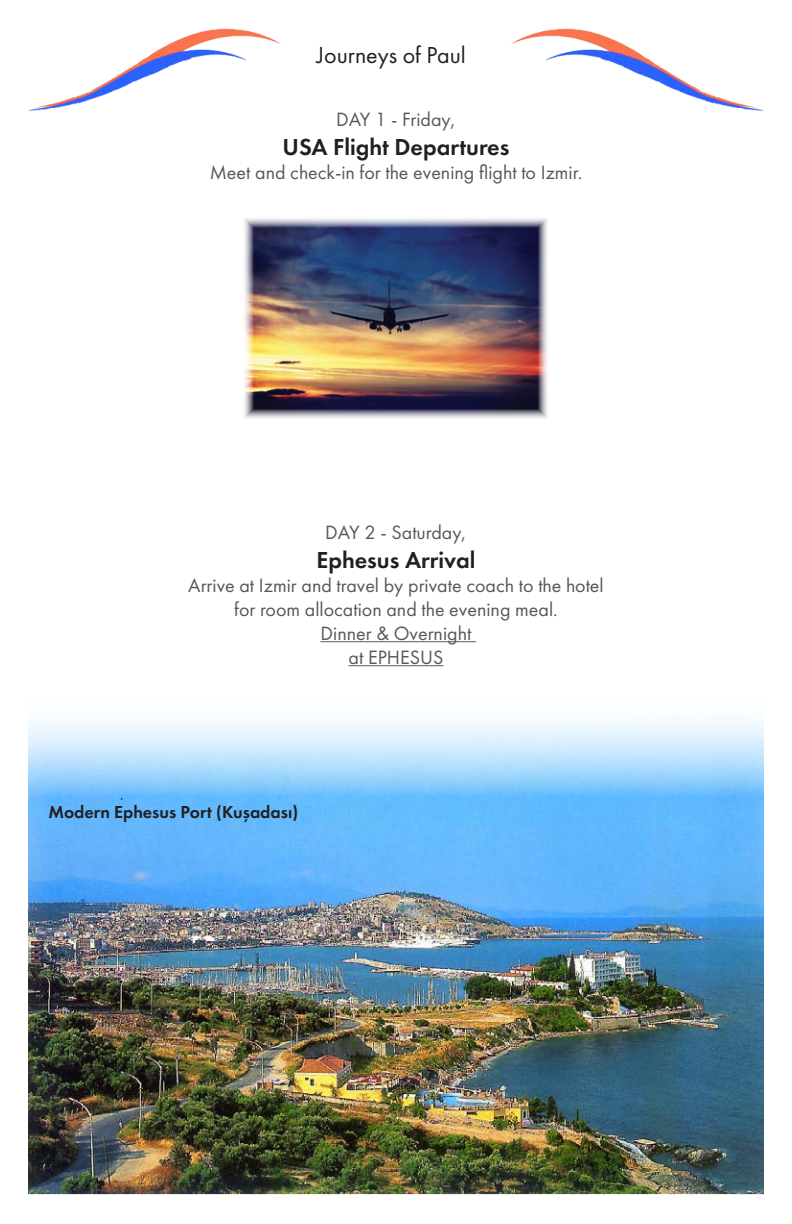
<style>
.page{position:relative;width:792px;height:1224px;background:#fff}
.page>*{position:absolute;margin:0;border:0;box-sizing:border-box;transform-origin:0 0}
.t1{font:600 24px "Futura PT";color:#231f20}
.t2{font:24px "Futura PT";color:#231f20}
.t3{font:20px "Futura PT";color:#57585a}
.t4{font:600 18px "Futura PT";color:#231f20}
</style>
<div class="page">
<img style="left:28px;top:28px;width:252px;height:83px">
<img style="left:512px;top:28px;width:252px;height:83px">
<hr style="left:321px;top:641px;width:155px;height:1px;background:#57585a">
<hr style="left:349px;top:665px;width:94px;height:1px;background:#57585a">
<img style="left:28px;top:719px;width:736px;height:475px">
<img style="left:244px;top:218px;width:303px;height:200px">
<p class="t2" style="left:317px;top:40px;width:151px">Journeys of Paul</p>
<p class="t3" style="left:336px;top:108px;width:121px">DAY 1 - Friday,</p>
<p class="t1" style="left:283px;top:132px;width:228px">USA Flight Departures</p>
<p class="t3" style="left:210px;top:160px;width:374px">Meet and check-in for the evening flight to Izmir.</p>
<p class="t3" style="left:325px;top:520px;width:143px">DAY 2 - Saturday,</p>
<p class="t1" style="left:317px;top:545px;width:160px">Ephesus Arrival</p>
<p class="t3" style="left:188px;top:573px;width:417px">Arrive at Izmir and travel by private coach to the hotel</p>
<p class="t3" style="left:234px;top:597px;width:325px">for room allocation and the evening meal.</p>
<p class="t3" style="left:321px;top:621px;width:152px">Dinner &amp; Overnight</p>
<p class="t3" style="left:349px;top:645px;width:96px">at EPHESUS</p>
<p class="t4" style="left:48px;top:801px;width:251px">Modern Ephesus Port (Kuşadası)</p>
</div>
